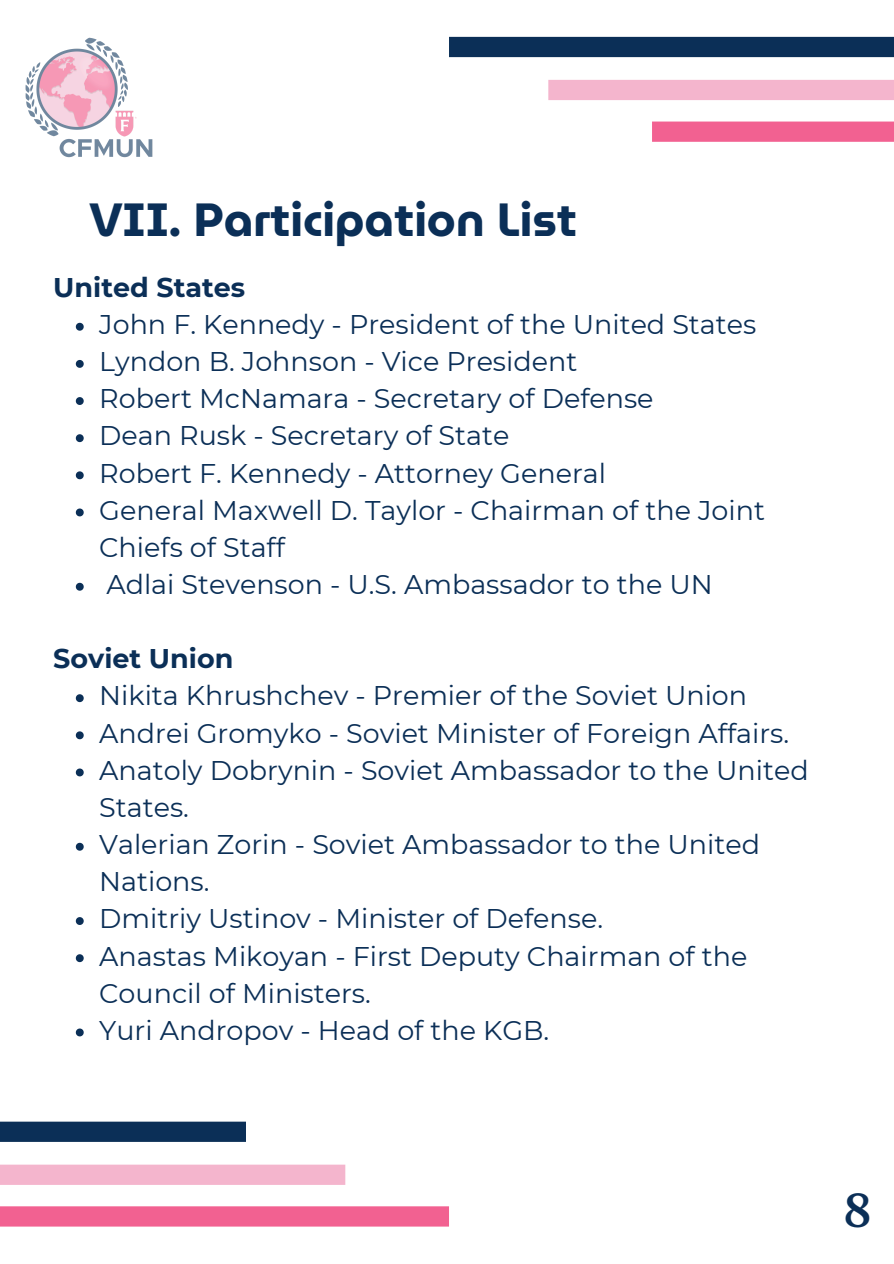
<style>
.page{position:relative;width:894px;height:1264px;background:#fff}
.page>*{position:absolute;margin:0;border:0;box-sizing:border-box;transform-origin:0 0}
.t1{font:47.85px "Roca One";color:#0b2f57}
.t2{font:700 46.5px "Museo Moderno";color:#0b2f57}
.t3{font:27px/37.2px "Montserrat";color:#0b2f57}
.t4{font:700 27px "Montserrat";color:#0b2f57}
</style>
<div class="page">
<img style="left:25px;top:37px;width:128px;height:121px">
<svg style="left:76px;top:323px;width:8px;height:8px"></svg>
<svg style="left:76px;top:360px;width:8px;height:8px"></svg>
<svg style="left:76px;top:397px;width:8px;height:8px"></svg>
<svg style="left:76px;top:434px;width:8px;height:8px"></svg>
<svg style="left:76px;top:471px;width:8px;height:8px"></svg>
<svg style="left:76px;top:508px;width:8px;height:8px"></svg>
<svg style="left:76px;top:583px;width:8px;height:7px"></svg>
<svg style="left:76px;top:694px;width:8px;height:8px"></svg>
<svg style="left:76px;top:731px;width:8px;height:8px"></svg>
<svg style="left:76px;top:768px;width:8px;height:8px"></svg>
<svg style="left:76px;top:842px;width:8px;height:8px"></svg>
<svg style="left:76px;top:917px;width:8px;height:8px"></svg>
<svg style="left:76px;top:954px;width:8px;height:8px"></svg>
<svg style="left:76px;top:1028px;width:8px;height:8px"></svg>
<div style="left:449px;top:37px;width:444px;height:20px;background:#0b2f57"></div>
<div style="left:548px;top:80px;width:345px;height:20px;background:#f4b5cd"></div>
<div style="left:651px;top:121px;width:242px;height:21px;background:#f26191"></div>
<div style="left:0;top:1121px;width:246px;height:20px;background:#0b2f57"></div>
<div style="left:0;top:1164px;width:345px;height:20px;background:#f4b5cd"></div>
<div style="left:0;top:1206px;width:449px;height:20px;background:#f26191"></div>
<p class="t2" style="left:89px;top:182px;width:489px">VII. Participation List</p>
<p class="t4" style="left:53px;top:271px;width:193px">United States</p>
<p class="t3" style="left:99px;top:306px;width:658px">John F. Kennedy - President of the United States</p>
<h1 class="t3" style="left:99px;top:343px;width:479px">Lyndon B. Johnson - Vice President</h1>
<h2 class="t3" style="left:99px;top:380px;width:555px">Robert McNamara - Secretary of Defense</h2>
<p class="t3" style="left:99px;top:417px;width:411px">Dean Rusk - Secretary of State</p>
<p class="t3" style="left:99px;top:454px;width:508px">Robert F. Kennedy - Attorney General</p>
<p class="t3" style="left:99px;top:491px;width:667px">General Maxwell D. Taylor - Chairman of the Joint<br>Chiefs of Staff</p>
<p class="t3" style="left:106px;top:565px;width:607px">Adlai Stevenson - U.S. Ambassador to the UN</p>
<p class="t4" style="left:53px;top:642px;width:181px">Soviet Union</p>
<p class="t3" style="left:99px;top:677px;width:649px">Nikita Khrushchev - Premier of the Soviet Union</p>
<p class="t3" style="left:99px;top:714px;width:691px">Andrei Gromyko - Soviet Minister of Foreign Affairs.</p>
<h2 class="t3" style="left:99px;top:751px;width:710px">Anatoly Dobrynin - Soviet Ambassador to the United<br>States.</h2>
<p class="t3" style="left:99px;top:825px;width:662px">Valerian Zorin - Soviet Ambassador to the United<br>Nations.</p>
<p class="t3" style="left:99px;top:900px;width:505px">Dmitriy Ustinov - Minister of Defense.</p>
<p class="t3" style="left:99px;top:937px;width:649px">Anastas Mikoyan - First Deputy Chairman of the<br>Council of Ministers.</p>
<p class="t3" style="left:99px;top:1011px;width:451px">Yuri Andropov - Head of the KGB.</p>
<p class="t1" style="left:843px;top:1182px;width:30px">8</p>
</div>
